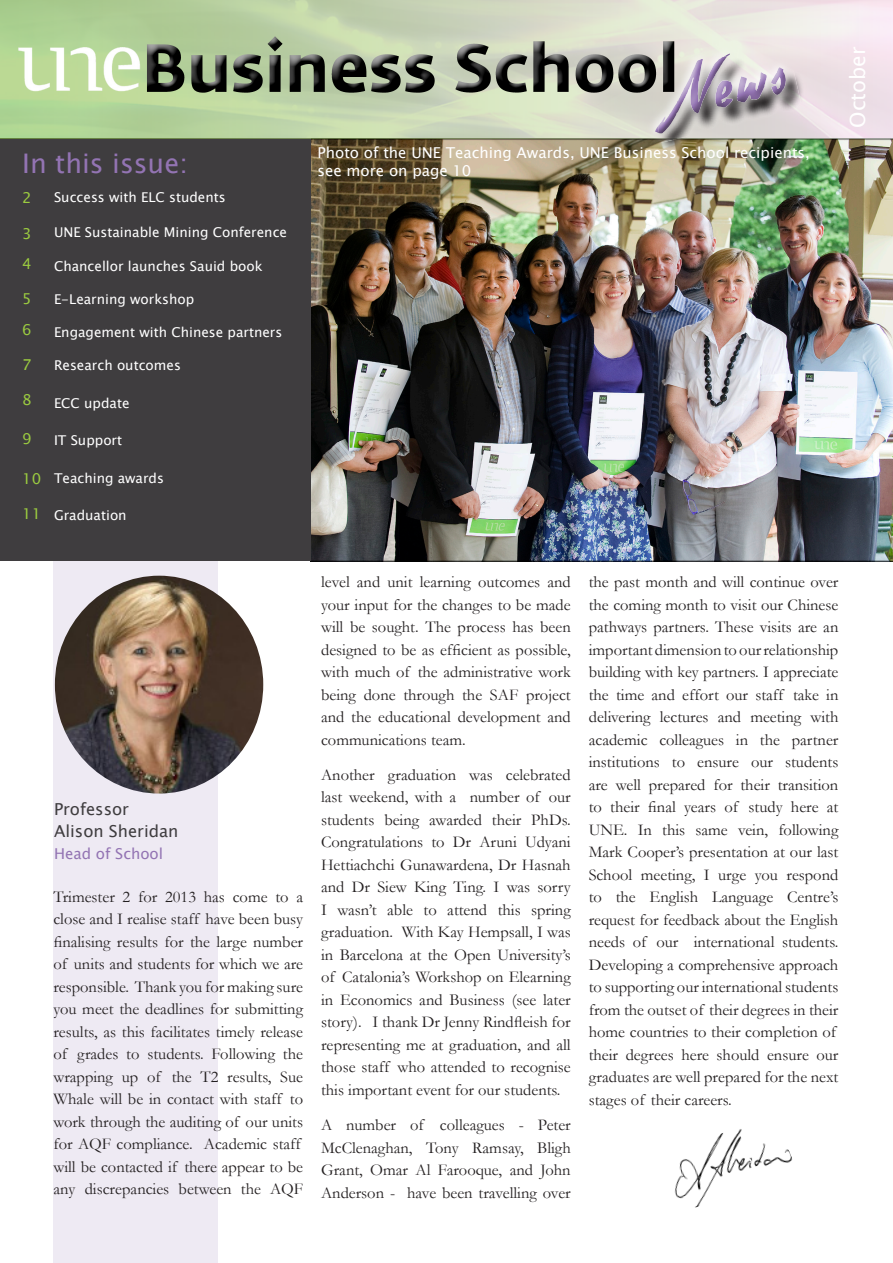
<style>
.page{position:relative;width:893px;height:1263px;background:#fff}
.page>*{position:absolute;margin:0;border:0;box-sizing:border-box;transform-origin:0 0}
.t1{font:27px "Lucida Sans Unicode";color:#9374b3}
.t2{font:21px "Lucida Sans Unicode";color:#fff}
.t3{font:16.5px/22.5px "Garamond";color:#231f20;text-align:justify}
.t4{font:16.5px/21.6px "Lucida Sans Unicode";color:#3f3d3f}
.t5{font:15px/18px "Lucida Sans Unicode";color:#fff}
.t6{font:15px "Lucida Sans Unicode";color:#9bcb40}
.t7{font:15px "Lucida Sans Unicode";color:#9374b3}
.t8{font:13.5px "Lucida Sans Unicode";color:#fff}
</style>
<div class="page">
<img style="left:311px;top:139px;width:582px;height:422px">
<div style="left:53px;top:540px;width:165px;height:723px;background:#eeeaf3"></div>
<div style="left:0;top:139px;width:311px;height:422px;background:#3f3d3f"></div>
<svg style="left:1px;top:0;width:892px;height:139px;background:#cad7b7"></svg>
<img style="left:621px;top:20px;width:201px;height:146px">
<div style="left:137px;top:32px;width:546px;height:68px;background:#fff;opacity:.75"></div>
<div style="left:139px;top:35px;width:546px;height:67px;background:#231f20;opacity:.75"></div>
<img style="left:14px;top:44px;width:132px;height:50px">
<img style="left:674px;top:1129px;width:119px;height:79px">
<img style="left:55px;top:576px;width:208px;height:217px">
<h1 class="t1" style="left:22px;top:142px;width:167px">In this issue:</h1>
<p class="t6" style="left:22px;top:186px;width:11px">2</p>
<p class="t6" style="left:22px;top:221px;width:11px">3</p>
<p class="t6" style="left:22px;top:252px;width:11px">4</p>
<p class="t6" style="left:22px;top:287px;width:11px">5</p>
<p class="t6" style="left:22px;top:318px;width:11px">6</p>
<p class="t6" style="left:22px;top:353px;width:11px">7</p>
<p class="t6" style="left:22px;top:388px;width:11px">8</p>
<p class="t6" style="left:22px;top:427px;width:11px">9</p>
<p class="t6" style="left:22px;top:466px;width:20px">10</p>
<p class="t6" style="left:22px;top:501px;width:20px">11</p>
<p class="t8" style="left:54px;top:187px;width:173px">Success with ELC students</p>
<p class="t8" style="left:54px;top:222px;width:235px">UNE Sustainable Mining Conference</p>
<p class="t8" style="left:54px;top:255px;width:210px">Chancellor launches Sauid book</p>
<p class="t8" style="left:54px;top:288px;width:142px">E-Learning workshop</p>
<p class="t8" style="left:54px;top:321px;width:230px">Engagement with Chinese partners</p>
<p class="t8" style="left:54px;top:355px;width:128px">Research outcomes</p>
<p class="t8" style="left:54px;top:392px;width:77px">ECC update</p>
<p class="t8" style="left:54px;top:430px;width:70px">IT Support</p>
<p class="t8" style="left:54px;top:467px;width:111px">Teaching awards</p>
<p class="t8" style="left:54px;top:505px;width:74px">Graduation</p>
<p class="t5" style="left:317px;top:144px;width:494px">Photo of the UNE Teaching Awards, UNE Business School recipients, see more on page 10</p>
<p class="t2" style="left:841px;top:128px;width:83px;rotate:-90deg">October</p>
<p class="t4" style="left:54px;top:798px;width:126px">Professor<br>Alison Sheridan</p>
<p class="t7" style="left:54px;top:842px;width:111px">Head of School</p>
<p class="t3" style="left:53px;top:885px;width:251px;text-align:left">Trimester 2 for 2013 has come to a close and I realise staff have been busy finalising results for the large number of units and students for which we are responsible. Thank you for making sure you meet the deadlines for submitting results, as this facilitates timely release of grades to students. Following the wrapping up of the T2 results, Sue Whale will be in contact with staff to work through the auditing of our units for AQF compliance. Academic staff will be contacted if there appear to be any discrepancies between the AQF</p>
<p class="t3" style="left:321px;top:570px;width:251px">level and unit learning outcomes and your input for the changes to be made will be sought. The process has been designed to be as efficient as possible, with much of the administrative work being done through the SAF project and the educational development and communications team.</p>
<p class="t3" style="left:321px;top:763px;width:251px">Another graduation was celebrated last weekend, with a number of our students being awarded their PhDs.<br>Congratulations to Dr Aruni Udyani Hettiachchi Gunawardena, Dr Hasnah and Dr Siew King Ting. I was sorry I wasn’t able to attend this spring graduation. With Kay Hempsall, I was in Barcelona at the Open University’s of Catalonia’s Workshop on Elearning in Economics and Business (see later story). I thank Dr Jenny Rindfleish for representing me at graduation, and all those staff who attended to recognise this important event for our students.</p>
<p class="t3" style="left:321px;top:1113px;width:251px">A number of colleagues - Peter McClenaghan, Tony Ramsay, Bligh Grant, Omar Al Farooque, and John Anderson - have been travelling over</p>
<p class="t3" style="left:589px;top:570px;width:251px;text-align:left">the past month and will continue over the coming month to visit our Chinese pathways partners. These visits are an important dimension to our relationship building with key partners. I appreciate the time and effort our staff take in delivering lectures and meeting with academic colleagues in the partner institutions to ensure our students are well prepared for their transition to their final years of study here at UNE. In this same vein, following Mark Cooper’s presentation at our last School meeting, I urge you respond to the English Language Centre’s request for feedback about the English needs of our international students.<br>Developing a comprehensive approach to supporting our international students from the outset of their degrees in their home countries to their completion of their degrees here should ensure our graduates are well prepared for the next stages of their careers.</p>
</div>
